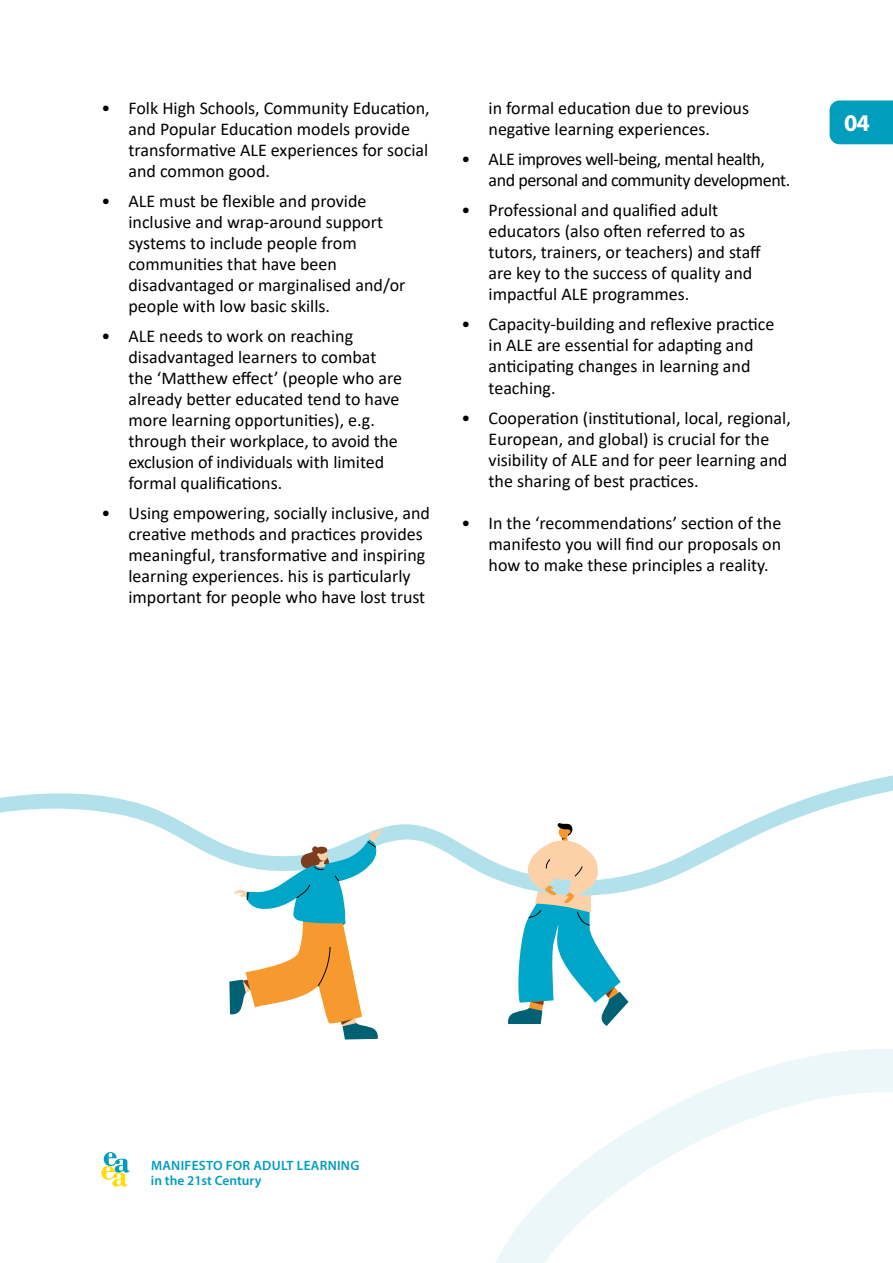
<style>
.page{position:relative;width:893px;height:1263px;background:#fff}
.page>*{position:absolute;margin:0;border:0;box-sizing:border-box;transform-origin:0 0}
.t1{font:700 24px "Myriad Pro";color:#fff}
.t2{font:18px/21px "Calibri";color:#000}
.t3{font:18px/21px "Calibri";letter-spacing:-.025em;color:#000}
.t4{font:600 13.5px/15px "Myriad Pro";letter-spacing:.02em;color:#009dbc}
</style>
<div class="page">
<svg style="left:101px;top:1152px;width:29px;height:34px"></svg>
<svg style="left:0;top:775px;width:893px;height:116px"></svg>
<svg style="left:507px;top:822px;width:121px;height:204px"></svg>
<svg style="left:229px;top:829px;width:154px;height:210px"></svg>
<svg style="left:496px;top:1049px;width:397px;height:214px"></svg>
<div style="left:830px;top:101px;width:63px;height:43px;background:#009dbc"></div>
<p class="t2" style="left:128px;top:97px;width:303px;text-indent:-27px">• Folk High Schools, Community Education, and Popular Education models provide transformative ALE experiences for social and common good.</p>
<p class="t2" style="left:128px;top:190px;width:279px;text-indent:-27px">• ALE must be flexible and provide inclusive and wrap-around support systems to include people from communities that have been disadvantaged or marginalised and/or people with low basic skills.</p>
<p class="t2" style="left:128px;top:325px;width:275px;text-indent:-27px">• ALE needs to work on reaching disadvantaged learners to combat the ‘Matthew effect’ (people who are already better educated tend to have more learning opportunities), e.g. through their workplace, to avoid the exclusion of individuals with limited formal qualifications.</p>
<p class="t2" style="left:128px;top:502px;width:303px;text-indent:-27px">• Using empowering, socially inclusive, and creative methods and practices provides meaningful, transformative and inspiring learning experiences. his is particularly important for people who have lost trust</p>
<p class="t2" style="left:489px;top:97px;width:262px">in formal education due to previous negative learning experiences.</p>
<p class="t3" style="left:489px;top:148px;width:303px;text-indent:-27px">• ALE improves well-being, mental health, and personal and community development.</p>
<p class="t2" style="left:489px;top:199px;width:274px;text-indent:-27px">• Professional and qualified adult educators (also often referred to as tutors, trainers, or teachers) and staff are key to the success of quality and impactful ALE programmes.</p>
<p class="t2" style="left:489px;top:314px;width:287px;text-indent:-27px">• Capacity-building and reflexive practice in ALE are essential for adapting and anticipating changes in learning and teaching.</p>
<p class="t2" style="left:489px;top:407px;width:304px;text-indent:-27px">• Cooperation (institutional, local, regional, European, and global) is crucial for the visibility of ALE and for peer learning and the sharing of best practices.</p>
<p class="t2" style="left:489px;top:512px;width:294px;text-align:justify;text-indent:-27px">• In the ‘recommendations’ section of the manifesto you will find our proposals on how to make these principles a reality.</p>
<h1 class="t1" style="left:844px;top:107px;width:27px">04</h1>
<p class="t4" style="left:151px;top:1157px;width:210px">MANIFESTO FOR ADULT LEARNING in the 21st Century</p>
</div>
